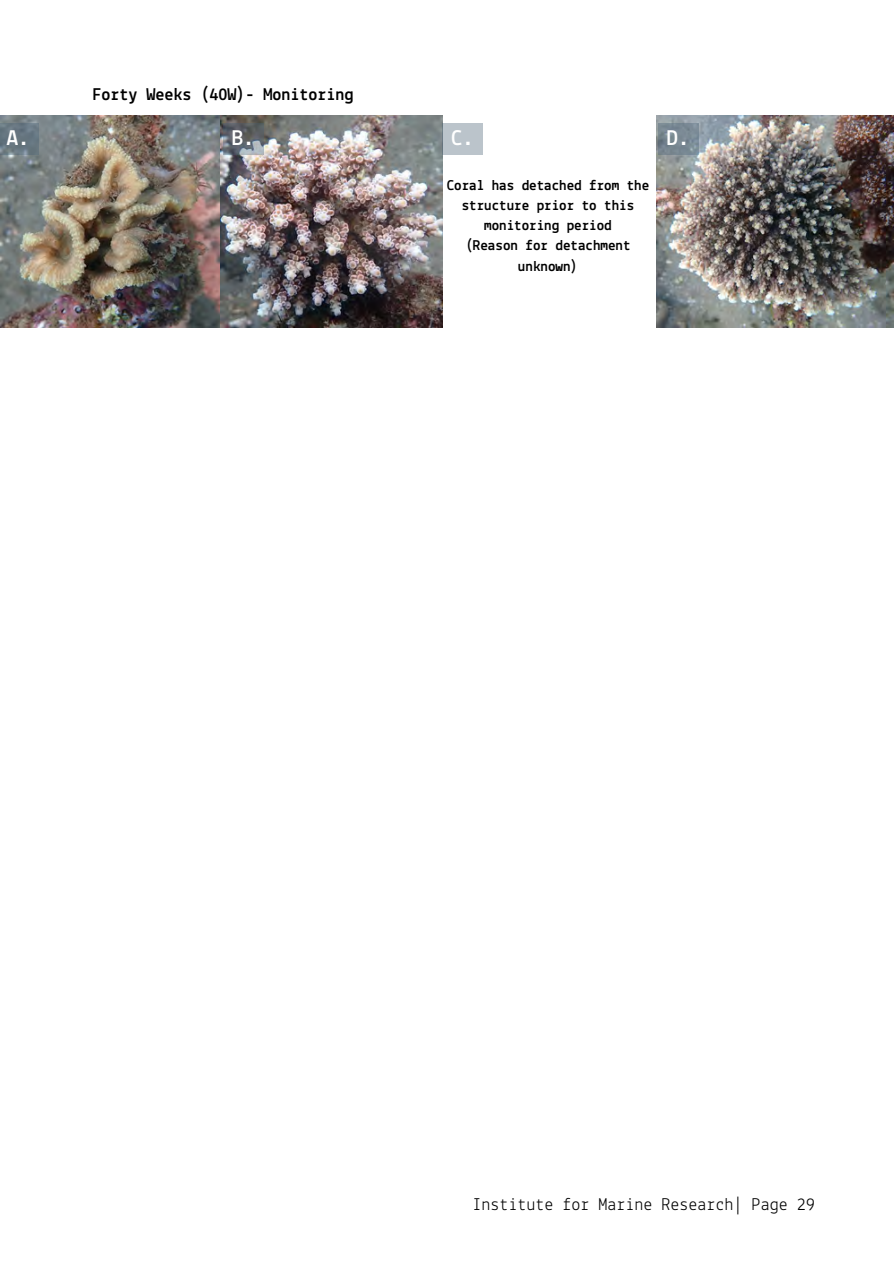
<style>
.page{position:relative;width:894px;height:1264px;background:#fff}
.page>*{position:absolute;margin:0;border:0;box-sizing:border-box;transform-origin:0 0}
.t1{font:700 22.5px "Lekton";color:#fff}
.t2{font:18px "Lekton";color:#000}
.t3{font:700 18px "Lekton";color:#000}
.t4{font:700 15px/20.2px "Lekton";color:#000;text-align:center}
</style>
<div class="page">
<img style="left:0;top:115px;width:442px;height:213px">
<img style="left:656px;top:115px;width:236px;height:213px">
<div style="left:0;top:123px;width:38px;height:32px;background:#476074;opacity:.37"></div>
<div style="left:223px;top:123px;width:40px;height:32px;background:#476074;opacity:.37"></div>
<div style="left:442px;top:123px;width:40px;height:32px;background:#bbc4cb"></div>
<div style="left:657px;top:123px;width:41px;height:32px;background:#476074;opacity:.37"></div>
<h1 class="t3" style="left:92px;top:87px;width:263px">Forty Weeks (40W)- Monitoring</h1>
<h1 class="t1" style="left:7px;top:128px;width:24px">A.</h1>
<p class="t1" style="left:232px;top:128px;width:24px">B.</p>
<p class="t1" style="left:451px;top:128px;width:24px">C.</p>
<p class="t1" style="left:666px;top:128px;width:24px">D.</p>
<h1 class="t4" style="left:446px;top:176px;width:204px">Coral has detached from the structure prior to this monitoring period</h1>
<h3 class="t4" style="left:465px;top:236px;width:166px">(Reason for detachment unknown)</h3>
<p class="t2" style="left:472px;top:1196px;width:343px">Institute for Marine Research| Page 29</p>
</div>
